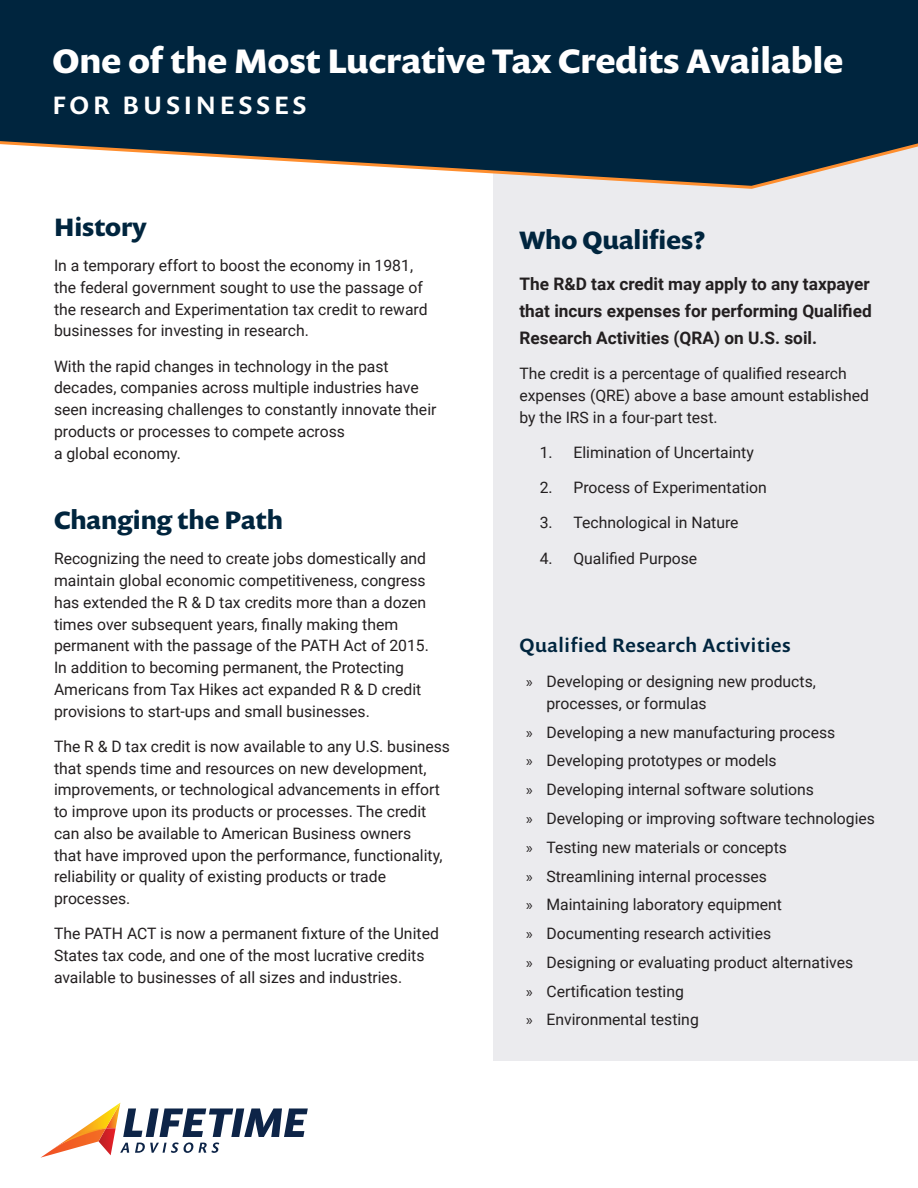
<style>
.page{position:relative;width:918px;height:1188px;background:#fff}
.page>*{position:absolute;margin:0;border:0;box-sizing:border-box;transform-origin:0 0}
.t1{font:700 34.5px "Prenton RP Pro";color:#fff}
.Serif_Section_Header{font:700 25.5px "Prenton RP Pro";color:#00253e}
.Section_Header{font:500 25.5px "Prenton RP Pro";letter-spacing:.15em;color:#fff}
.Sub_Section_Header_S{font:500 19.5px "Prenton RP Pro";letter-spacing:.03em;color:#00253e}
.Lead_In_Text{font:700 17.25px/27px "Roboto";color:#231f20;text-align:justify}
.Body_Copy{font:15.75px/21.8px "Roboto";color:#231f20}
.s1{font-family:"Myriad Pro"}
</style>
<div class="page">
<div style="left:494px;top:142px;width:424px;height:919px;background:#ebebee"></div>
<svg style="left:0;top:0;width:918px;height:190px;background:#224054"></svg>
<svg style="left:40px;top:1103px;width:268px;height:55px"></svg>
<p class="t1" style="left:52px;top:38px;width:792px">One of the Most Lucrative Tax Credits Available</p>
<p class="Section_Header" style="left:52px;top:88px;width:255px">FOR BUSINESSES</p>
<p class="Serif_Section_Header" style="left:54px;top:210px;width:94px">History</p>
<p class="Body_Copy" style="left:54px;top:254px;width:375px">In a temporary effort to boost the economy in 1981, the federal government sought to use the passage of the research and Experimentation tax credit to reward businesses for investing in research.</p>
<p class="Body_Copy" style="left:54px;top:355px;width:384px">With the rapid changes in technology in the past decades, companies across multiple industries have seen increasing challenges to constantly innovate their products or processes to compete across<br>a global economy.</p>
<p class="Serif_Section_Header" style="left:54px;top:503px;width:230px">Changing the Path</p>
<p class="Body_Copy" style="left:54px;top:547px;width:376px">Recognizing the need to create jobs domestically and maintain global economic competitiveness, congress has extended the R &amp; D tax credits more than a dozen times over subsequent years, finally making them permanent with the passage of the PATH Act of 2015.<br>In addition to becoming permanent, the Protecting Americans from Tax Hikes act expanded R &amp; D credit provisions to start-ups and small businesses.</p>
<p class="Body_Copy" style="left:54px;top:735px;width:398px">The R &amp; D tax credit is now available to any U.S. business that spends time and resources on new development, improvements, or technological advancements in effort to improve upon its products or processes. The credit can also be available to American Business owners<br>that have improved upon the performance, functionality, reliability or quality of existing products or trade processes.</p>
<p class="Body_Copy" style="left:54px;top:922px;width:386px">The PATH ACT is now a permanent fixture of the United<br>States tax code, and one of the most lucrative credits available to businesses of all sizes and industries.</p>
<p class="Serif_Section_Header" style="left:519px;top:223px;width:188px">Who Qualifies?</p>
<p class="Lead_In_Text" style="left:519px;top:270px;width:354px">The R&amp;D tax credit may apply to any taxpayer that incurs expenses for performing Qualified Research Activities (QRA) on U.S. soil.</p>
<p class="Body_Copy" style="left:519px;top:362px;width:351px">The credit is a percentage of qualified research expenses (QRE) above a base amount established by the IRS in a four-part test.</p>
<p class="Body_Copy" style="left:540px;top:441px;width:216px">1. Elimination of Uncertainty</p>
<p class="Body_Copy" style="left:540px;top:476px;width:229px">2. Process of Experimentation</p>
<p class="Body_Copy" style="left:540px;top:511px;width:200px">3. Technological in Nature</p>
<p class="Body_Copy" style="left:540px;top:547px;width:159px">4. Qualified Purpose</p>
<p class="Sub_Section_Header_S" style="left:519px;top:632px;width:273px">Qualified Research Activities</p>
<p class="Body_Copy" style="left:546px;top:670px;width:271px;text-indent:-20px"><span class="s1">»</span> Developing or designing new products, processes, or formulas</p>
<p class="Body_Copy" style="left:526px;top:721px;width:311px"><span class="s1">»</span> Developing a new manufacturing process</p>
<p class="Body_Copy" style="left:526px;top:749px;width:252px"><span class="s1">»</span> Developing prototypes or models</p>
<p class="Body_Copy" style="left:526px;top:778px;width:289px"><span class="s1">»</span> Developing internal software solutions</p>
<p class="Body_Copy" style="left:526px;top:807px;width:350px"><span class="s1">»</span> Developing or improving software technologies</p>
<p class="Body_Copy" style="left:526px;top:836px;width:262px"><span class="s1">»</span> Testing new materials or concepts</p>
<p class="Body_Copy" style="left:526px;top:865px;width:242px"><span class="s1">»</span> Streamlining internal processes</p>
<p class="Body_Copy" style="left:526px;top:893px;width:257px"><span class="s1">»</span> Maintaining laboratory equipment</p>
<p class="Body_Copy" style="left:526px;top:922px;width:246px"><span class="s1">»</span> Documenting research activities</p>
<p class="Body_Copy" style="left:526px;top:951px;width:328px"><span class="s1">»</span> Designing or evaluating product alternatives</p>
<p class="Body_Copy" style="left:526px;top:980px;width:159px"><span class="s1">»</span> Certification testing</p>
<p class="Body_Copy" style="left:526px;top:1008px;width:174px"><span class="s1">»</span> Environmental testing</p>
</div>
